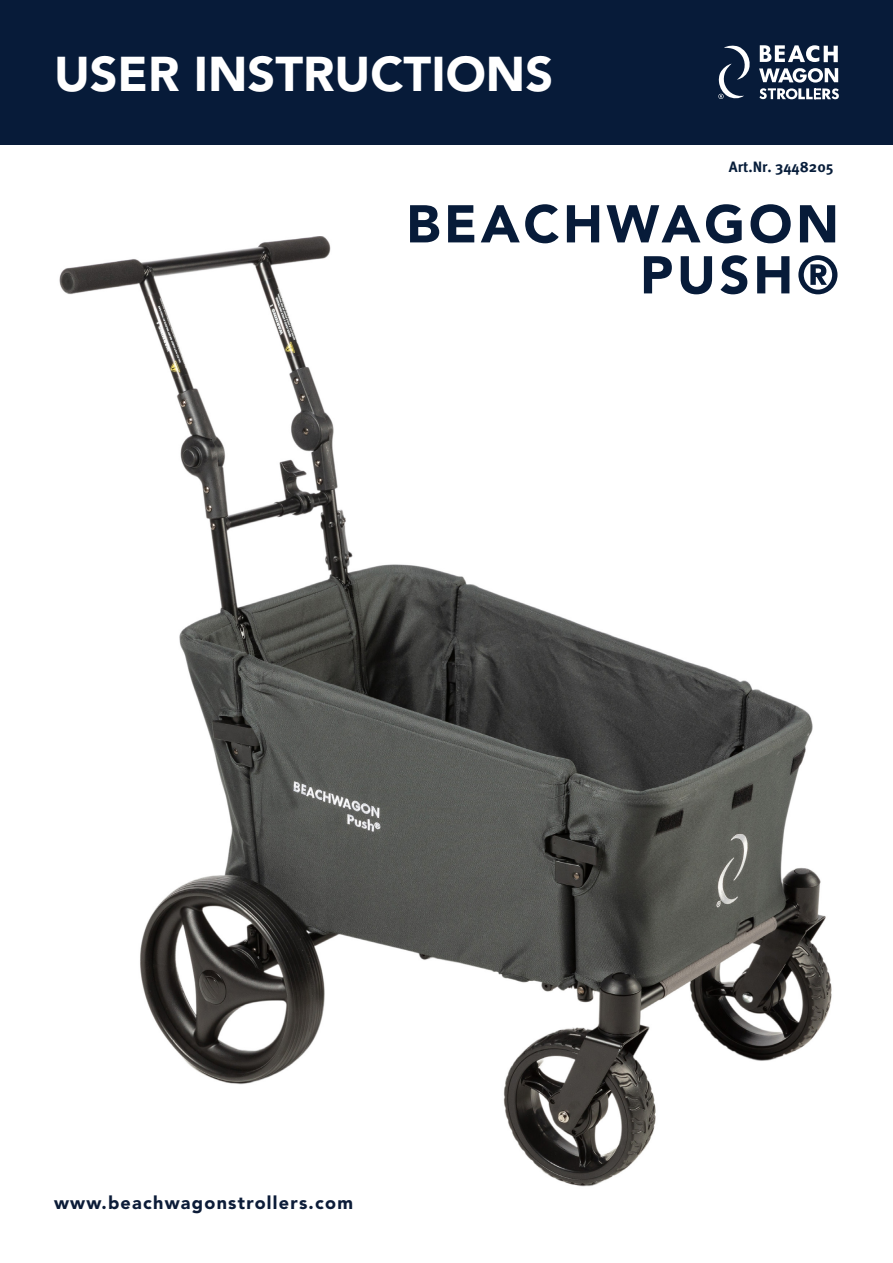
<style>
.page{position:relative;width:893px;height:1263px;background:#fff}
.page>*{position:absolute;margin:0;border:0;box-sizing:border-box;transform-origin:0 0}
.Menu_Item_-_Align_Ce{font:900 52.5px "Avenir LT Std";letter-spacing:.07em;color:#071b39}
.t1{font:900 48.45px "Avenir LT Std";color:#fff}
.Menu_Item_-_Align_Ce-2{font:900 18px "Avenir LT Std";letter-spacing:.07em;color:#0c1c38}
.t2{font:700 15px "Meta Pro";color:#071d3a}
</style>
<div class="page">
<img style="left:59px;top:236px;width:773px;height:951px">
<div style="left:0;top:0;width:893px;height:145px;background:#071b39"></div>
<svg style="left:760px;top:45px;width:78px;height:17px"></svg>
<svg style="left:759px;top:68px;width:80px;height:31px"></svg>
<svg style="left:718px;top:45px;width:32px;height:54px"></svg>
<p class="t1" style="left:54px;top:44px;width:501px">USER INSTRUCTIONS</p>
<p class="t2" style="left:729px;top:155px;width:106px">Art.Nr. 3448205</p>
<p class="Menu_Item_-_Align_Ce" style="left:406px;top:192px;width:434px">BEACHWAGON</p>
<p class="Menu_Item_-_Align_Ce" style="left:640px;top:243px;width:200px">PUSH®</p>
<p class="Menu_Item_-_Align_Ce-2" style="left:54px;top:1192px;width:301px">www.beachwagonstrollers.com</p>
</div>
